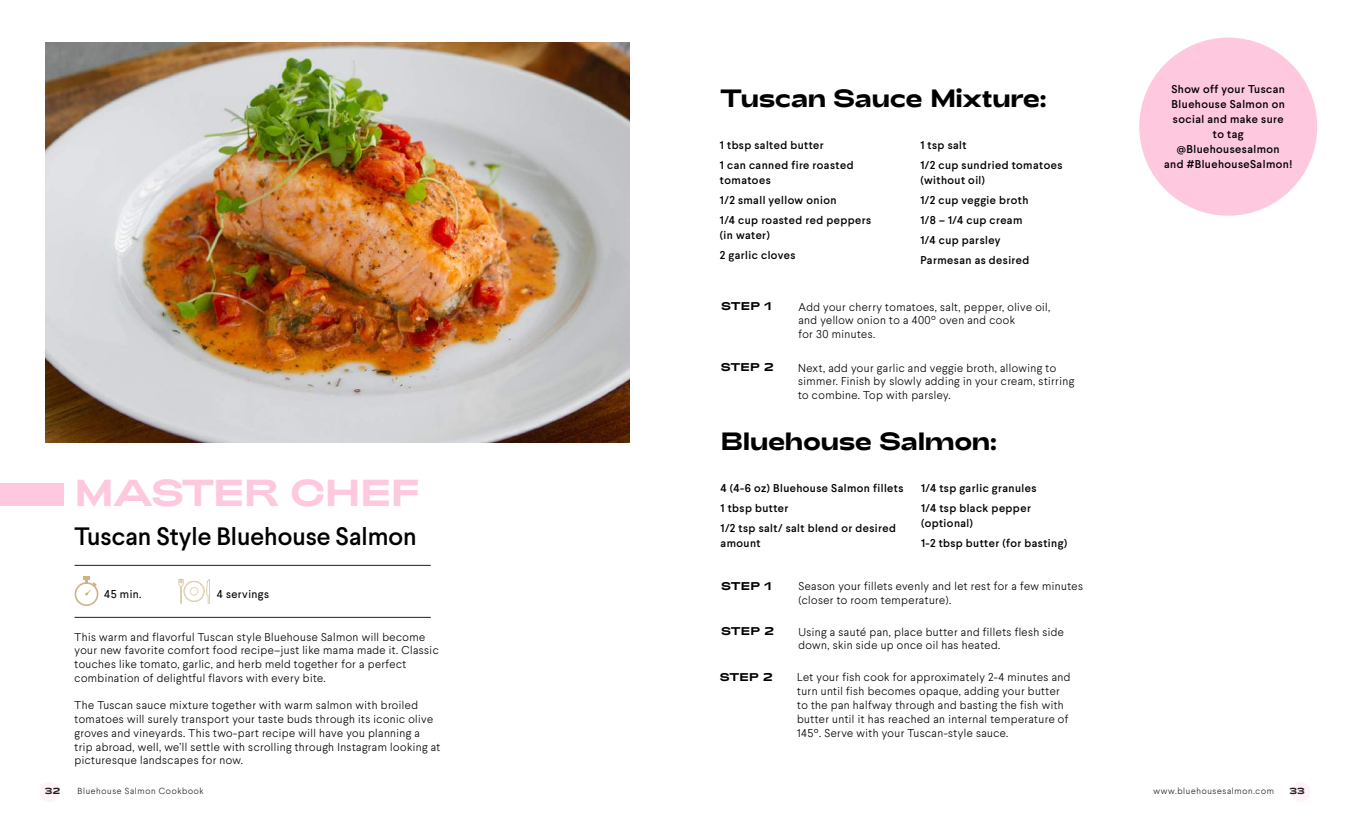
<style>
.page{position:relative;width:1350px;height:833px;background:#fff}
.page>*{position:absolute;margin:0;border:0;box-sizing:border-box;transform-origin:0 0}
.t1{font:700 37.5px "Adieu";letter-spacing:-.03em;color:#fec8df}
.t2{font:700 25px "Adieu";letter-spacing:-.015em;color:#000}
.t3{font:500 25px "Larsseit";color:#000}
.t4{font:300 11.25px/13.8px "Larsseit";letter-spacing:.04em;color:#000}
.t5{font:500 11.25px/20px "Larsseit";letter-spacing:.04em;color:#000}
.t6{font:700 11.25px "Adieu";letter-spacing:.005em;color:#000}
.t7{font:11.25px "Larsseit";letter-spacing:.04em;color:#000}
.t8{font:300 8.75px "Larsseit";letter-spacing:.08em;color:#231f20}
.t9{font:700 8.75px "Adieu";color:#231f20}
</style>
<div class="page">
<div style="left:1291px;top:782px;width:20px;height:19px;background:#fff2f8;border-radius:50%"></div>
<div style="left:40px;top:782px;width:20px;height:19px;background:#fff2f8;border-radius:50%"></div>
<img style="left:45px;top:43px;width:585px;height:399px">
<div style="left:0;top:482px;width:64px;height:23px;background:#fec8df"></div>
<svg style="left:75px;top:576px;width:23px;height:30px"></svg>
<svg style="left:179px;top:579px;width:31px;height:24px"></svg>
<hr style="left:75px;top:565px;width:356px;height:1px;background:#231f20">
<hr style="left:75px;top:617px;width:356px;height:1px;background:#231f20">
<div style="left:1139px;top:38px;width:178px;height:178px;background:#fec8df;border-radius:50%"></div>
<h1 class="t1" style="left:75px;top:471px;width:346px">MASTER CHEF</h1>
<h2 class="t3" style="left:75px;top:520px;width:344px">Tuscan Style Bluehouse Salmon</h2>
<p class="t7" style="left:104px;top:586px;width:39px">45 min.</p>
<p class="t7" style="left:217px;top:586px;width:54px">4 servings</p>
<p class="t4" style="left:75px;top:629px;width:366px">This warm and flavorful Tuscan style Bluehouse Salmon will become your new favorite comfort food recipe–just like mama made it. Classic touches like tomato, garlic, and herb meld together for a perfect combination of delightful flavors with every bite.</p>
<p class="t4" style="left:75px;top:698px;width:367px">The Tuscan sauce mixture together with warm salmon with broiled tomatoes will surely transport your taste buds through its iconic olive groves and vineyards. This two-part recipe will have you planning a trip abroad, well, we’ll settle with scrolling through Instagram looking at picturesque landscapes for now.</p>
<h2 class="t2" style="left:720px;top:84px;width:328px">Tuscan Sauce Mixture:</h2>
<p class="t5" style="left:720px;top:135px;width:135px">1 tbsp salted butter<br>1 can canned fire roasted</p>
<p class="t5" style="left:720px;top:170px;width:153px">tomatoes<br>1/2 small yellow onion<br>1/4 cup roasted red peppers</p>
<p class="t5" style="left:720px;top:225px;width:77px">(in water)<br>2 garlic cloves</p>
<p class="t5" style="left:920px;top:135px;width:144px">1 tsp salt<br>1/2 cup sundried tomatoes</p>
<p class="t5" style="left:920px;top:170px;width:110px">(without oil)<br>1/2 cup veggie broth<br>1/8 – 1/4 cup cream<br>1/4 cup parsley<br>Parmesan as desired</p>
<p class="t6" style="left:721px;top:300px;width:52px">STEP 1</p>
<p class="t6" style="left:721px;top:361px;width:54px">STEP 2</p>
<p class="t4" style="left:798px;top:299px;width:253px">Add your cherry tomatoes, salt, pepper, olive oil, and yellow onion to a 400º oven and cook<br>for 30 minutes.</p>
<p class="t4" style="left:798px;top:360px;width:278px">Next, add your garlic and veggie broth, allowing to simmer. Finish by slowly adding in your cream, stirring to combine. Top with parsley.</p>
<h2 class="t2" style="left:721px;top:427px;width:279px">Bluehouse Salmon:</h2>
<p class="t5" style="left:721px;top:478px;width:184px">4 (4-6 oz) Bluehouse Salmon fillets<br>1 tbsp butter<br>1/2 tsp salt/ salt blend or desired</p>
<p class="t5" style="left:721px;top:533px;width:41px">amount</p>
<p class="t5" style="left:921px;top:478px;width:117px">1/4 tsp garlic granules<br>1/4 tsp black pepper</p>
<p class="t5" style="left:921px;top:513px;width:148px">(optional)<br>1-2 tbsp butter (for basting)</p>
<p class="t6" style="left:721px;top:579px;width:52px">STEP 1</p>
<p class="t6" style="left:721px;top:625px;width:54px">STEP 2</p>
<p class="t6" style="left:720px;top:670px;width:54px">STEP 2</p>
<p class="t4" style="left:798px;top:579px;width:286px">Season your fillets evenly and let rest for a few minutes (closer to room temperature).</p>
<p class="t4" style="left:798px;top:624px;width:267px">Using a sauté pan, place butter and fillets flesh side down, skin side up once oil has heated.</p>
<p class="t4" style="left:797px;top:670px;width:275px">Let your fish cook for approximately 2-4 minutes and turn until fish becomes opaque, adding your butter to the pan halfway through and basting the fish with butter until it has reached an internal temperature of 145º. Serve with your Tuscan-style sauce.</p>
<p class="t5" style="left:1164px;top:81px;width:130px;line-height:15px;text-align:center">Show off your Tuscan<br>Bluehouse Salmon on social and make sure<br>to tag @Bluehousesalmon<br>and #BluehouseSalmon!</p>
<p class="t9" style="left:45px;top:786px;width:17px">32</p>
<p class="t8" style="left:78px;top:785px;width:128px">Bluehouse Salmon Cookbook</p>
<p class="t8" style="left:1154px;top:785px;width:122px">www.bluehousesalmon.com</p>
<p class="t9" style="left:1290px;top:786px;width:17px">33</p>
</div>
